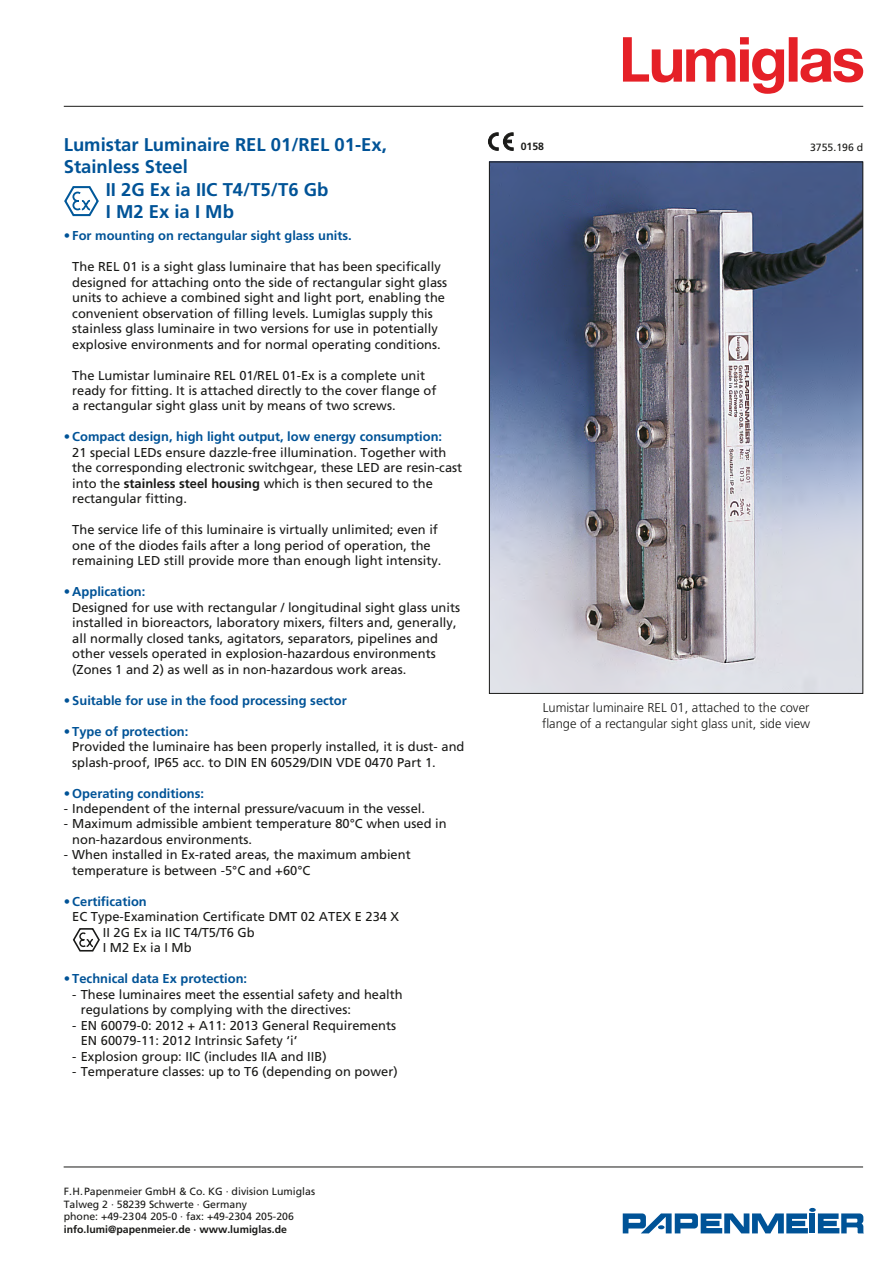
<style>
.page{position:relative;width:893px;height:1263px;background:#fff}
.page>*{position:absolute;margin:0;border:0;box-sizing:border-box;transform-origin:0 0}
.Headline{font:700 18.45px "Frutiger";color:#005397}
.t1{font:12.9px/15.5px "Frutiger";color:#1a1a18}
.t2{font:700 12.9px "Frutiger";color:#005397}
.t3{font:300 12.9px "Frutiger";color:#1a1a18}
.t4{font:10.5px "Frutiger";color:#1a1a18}
.Body{font:700 10.5px "Frutiger";color:#1a1a18}
.s1{font-weight:700;color:#005397}
.s2{font-weight:700}
</style>
<div class="page">
<hr style="left:64px;top:1166px;width:799px;height:1px;background:#1a1a18">
<svg style="left:623px;top:1208px;width:241px;height:25px"></svg>
<img style="left:491px;top:164px;width:370px;height:528px">
<svg style="left:488px;top:133px;width:25px;height:17px"></svg>
<svg style="left:64px;top:186px;width:35px;height:31px"></svg>
<svg style="left:72px;top:928px;width:28px;height:24px"></svg>
<hr style="left:64px;top:106px;width:799px;height:1px;background:#1a1a18">
<svg style="left:623px;top:37px;width:240px;height:57px"></svg>
<p class="Headline" style="left:64px;top:134px;width:324px">Lumistar Luminaire REL 01/REL 01-Ex,</p>
<p class="Body" style="left:521px;top:141px;width:25px">0158</p>
<p class="t4" style="left:810px;top:141px;width:55px">3755.196 d</p>
<p class="Headline" style="left:64px;top:156px;width:126px">Stainless Steel</p>
<p class="Headline" style="left:106px;top:179px;width:224px">II 2G Ex ia IIC T4/T5/T6 Gb</p>
<p class="Headline" style="left:106px;top:201px;width:130px">I M2 Ex ia I Mb</p>
<p class="t2" style="left:64px;top:228px;width:290px">• For mounting on rectangular sight glass units.</p>
<p class="t1" style="left:72px;top:259px;width:370px">The REL 01 is a sight glass luminaire that has been specifically</p>
<p class="t1" style="left:72px;top:274px;width:376px">designed for attaching onto the side of rectangular sight glass units to achieve a combined sight and light port, enabling the</p>
<p class="t1" style="left:72px;top:305px;width:362px">convenient observation of filling levels. Lumiglas supply this</p>
<p class="t1" style="left:72px;top:321px;width:370px">stainless glass luminaire in two versions for use in potentially explosive environments and for normal operating conditions.</p>
<p class="t1" style="left:72px;top:367px;width:354px">The Lumistar luminaire REL 01/REL 01-Ex is a complete unit</p>
<p class="t1" style="left:72px;top:383px;width:366px">ready for fitting. It is attached directly to the cover flange of</p>
<p class="t1" style="left:72px;top:398px;width:325px">a rectangular sight glass unit by means of two screws.</p>
<p class="t1" style="left:72px;top:429px;width:376px;text-indent:-9px"><span class="s1">• Compact design, high light output, low energy consumption:<br></span>21 special LEDs ensure dazzle-free illumination. Together with</p>
<p class="t1" style="left:72px;top:460px;width:391px">the corresponding electronic switchgear, these LED are resin-cast into the <span class="s2">stainless steel housing</span> which is then secured to the</p>
<p class="t1" style="left:72px;top:491px;width:116px">rectangular fitting.</p>
<p class="t1" style="left:72px;top:522px;width:367px">The service life of this luminaire is virtually unlimited; even if</p>
<p class="t1" style="left:72px;top:538px;width:371px">one of the diodes fails after a long period of operation, the remaining LED still provide more than enough light intensity.</p>
<p class="t1" style="left:72px;top:584px;width:389px;text-indent:-9px"><span class="s1">• Application:<br></span>Designed for use with rectangular / longitudinal sight glass units installed in bioreactors, laboratory mixers, filters and, generally, all normally closed tanks, agitators, separators, pipelines and other vessels operated in explosion-hazardous environments (Zones 1 and 2) as well as in non-hazardous work areas.</p>
<p class="t2" style="left:64px;top:692px;width:285px">• Suitable for use in the food processing sector</p>
<p class="t1" style="left:72px;top:723px;width:394px;text-indent:-9px"><span class="s1">• Type of protection:<br></span>Provided the luminaire has been properly installed, it is dust- and splash-proof, IP65 acc. to DIN EN 60529/DIN VDE 0470 Part 1.</p>
<p class="t2" style="left:64px;top:785px;width:142px">• Operating conditions:</p>
<p class="t1" style="left:64px;top:801px;width:363px">- Independent of the internal pressure/vacuum in the vessel.</p>
<p class="t1" style="left:72px;top:816px;width:376px;text-indent:-9px">- Maximum admissible ambient temperature 80°C when used in non-hazardous environments.</p>
<p class="t1" style="left:64px;top:847px;width:348px">- When installed in Ex-rated areas, the maximum ambient</p>
<p class="t1" style="left:72px;top:863px;width:240px">temperature is between -5°C and +60°C</p>
<p class="t2" style="left:64px;top:894px;width:85px">• Certification</p>
<p class="t1" style="left:72px;top:909px;width:328px">EC Type-Examination Certificate DMT 02 ATEX E 234 X</p>
<p class="t1" style="left:103px;top:925px;width:154px">II 2G Ex ia IIC T4/T5/T6 Gb</p>
<p class="t1" style="left:103px;top:940px;width:90px">I M2 Ex ia I Mb</p>
<p class="t2" style="left:64px;top:971px;width:185px">• Technical data Ex protection:</p>
<p class="t1" style="left:72px;top:987px;width:332px">- These luminaires meet the essential safety and health</p>
<p class="t1" style="left:81px;top:1002px;width:272px">regulations by complying with the directives:</p>
<p class="t1" style="left:72px;top:1017px;width:325px">- EN 60079-0: 2012 + A11: 2013 General Requirements</p>
<p class="t1" style="left:81px;top:1033px;width:218px">EN 60079-11: 2012 Intrinsic Safety ‘i‘</p>
<p class="t1" style="left:72px;top:1048px;width:256px">- Explosion group: IIC (includes IIA and IIB)</p>
<p class="t1" style="left:72px;top:1064px;width:327px">- Temperature classes: up to T6 (depending on power)</p>
<p class="t4" style="left:64px;top:1185px;width:253px">F.H.Papenmeier GmbH &amp; Co. KG · division Lumiglas</p>
<p class="t4" style="left:64px;top:1198px;width:185px">Talweg 2 · 58239 Schwerte · Germany</p>
<p class="t4" style="left:64px;top:1210px;width:232px">phone: +49-2304 205-0 · fax: +49-2304 205-206</p>
<p class="Body" style="left:64px;top:1223px;width:225px">info.lumi@papenmeier.de · www.lumiglas.de</p>
<p class="t3" style="left:543px;top:701px;width:268px">Lumistar luminaire REL 01, attached to the cover</p>
<p class="t3" style="left:542px;top:716px;width:270px">flange of a rectangular sight glass unit, side view</p>
</div>
